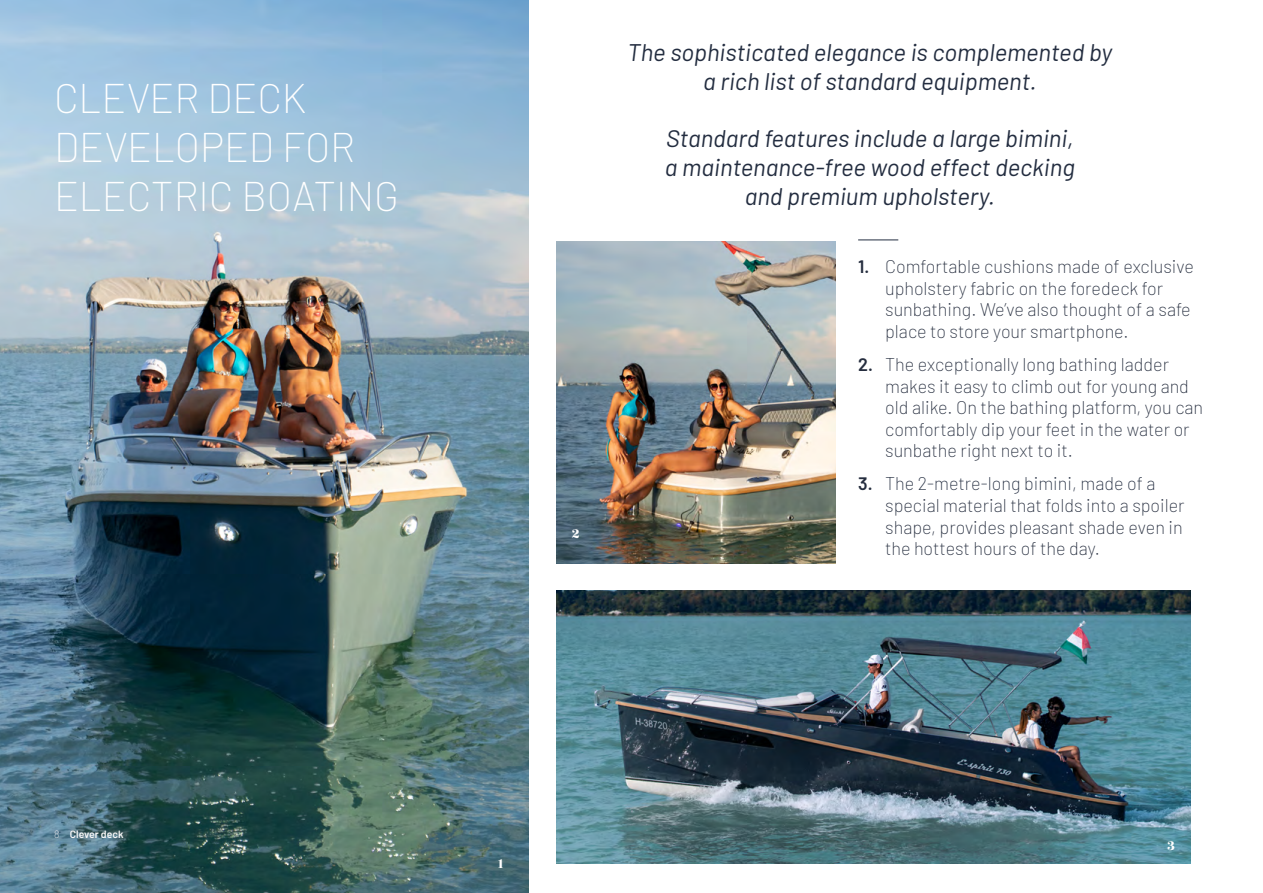
<style>
.page{position:relative;width:1263px;height:893px;background:#fff}
.page>*{position:absolute;margin:0;border:0;box-sizing:border-box;transform-origin:0 0}
.t1{font:200 40.5px/48.6px "Barlow";color:#fff}
.t2{font:italic 24px/28.8px "Barlow";color:#232d40;text-align:center}
.t3{font:200 18px/21.6px "Barlow";color:#252d3e}
.t4{font:15px "Rozha One";color:#fff}
.t5{font:600 10.5px "Barlow";color:#faf9f9}
.s1{font-weight:600}
.s2{color:#232d40}
.s3{font-weight:200}
</style>
<div class="page">
<img style="left:557px;top:590px;width:634px;height:273px">
<img style="left:0;top:0;width:529px;height:893px">
<img style="left:557px;top:241px;width:279px;height:323px">
<hr style="left:858px;top:240px;width:40px;height:1px;background:#232d40">
<h1 class="t1" style="left:54px;top:72px;width:347px">CLEVER DECK<br>DEVELOPED FOR<br>ELECTRIC BOATING</h1>
<p class="t4" style="left:572px;top:523px;width:9px">2</p>
<h2 class="t2" style="left:628px;top:36px;width:486px">The sophisticated elegance is complemented by a rich list of standard equipment.</h2>
<h2 class="t2" style="left:665px;top:122px;width:411px">Standard features include a large bimini, a maintenance-free wood effect decking and premium upholstery.</h2>
<p class="t3" style="left:885px;top:255px;width:310px;text-indent:-27px"><span class="s1">1.</span> Comfortable cushions made of exclusive upholstery fabric on the foredeck for sunbathing. We’ve also thought of a safe place to store your smartphone.</p>
<p class="t3" style="left:885px;top:352px;width:320px;text-indent:-27px"><span class="s1">2.</span> The exceptionally long bathing ladder makes it easy to climb out for young and old alike. On the bathing platform, you can comfortably dip your feet in the water or sunbathe right next to it.</p>
<p class="t3" style="left:885px;top:472px;width:301px;text-indent:-27px"><span class="s1">3.</span> <span class="s2">The 2-metre-long bimini, made of a </span>special material that folds into a spoiler shape, provides pleasant shade even in the hottest hours of the day.</p>
<p class="t5" style="left:54px;top:827px;width:71px"><span class="s3">8</span> Clever deck</p>
<p class="t4" style="left:498px;top:853px;width:7px">1</p>
<p class="t4" style="left:1167px;top:835px;width:9px">3</p>
</div>
